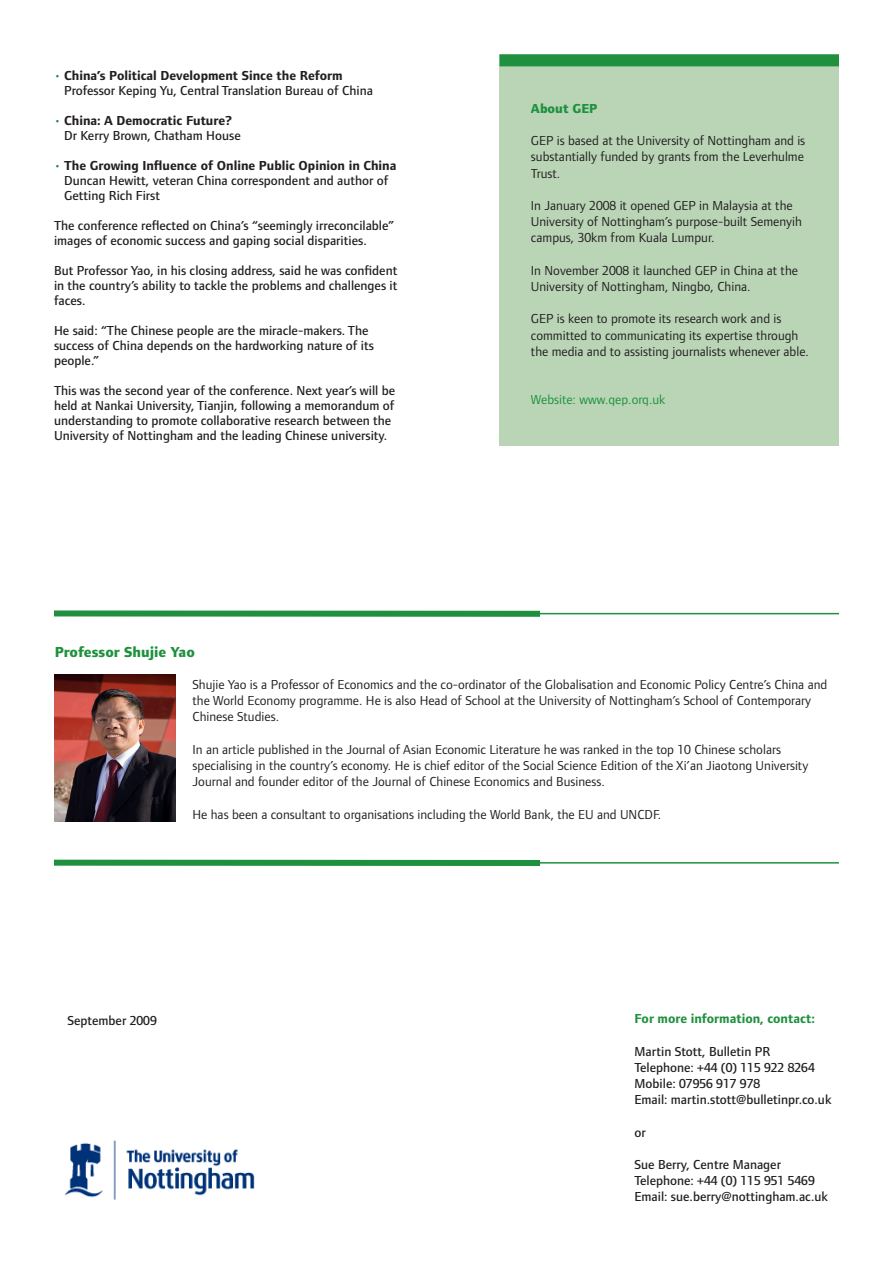
<style>
.page{position:relative;width:893px;height:1263px;background:#fff}
.page>*{position:absolute;margin:0;border:0;box-sizing:border-box;transform-origin:0 0}
.t1{font:800 15px "Foundry Form Sans";color:#1f913e}
.t2{font:13.5px/16.2px "Foundry Form Sans";color:#231f20}
.t3{font:500 13.5px/15px "Foundry Form Sans";color:#231f20}
.t4{font:700 13.5px "Foundry Form Sans";color:#231f20}
.t5{font:700 13.5px "Foundry Form Sans";color:#1f913e}
.t6{font:13.5px "Foundry Form Sans";color:#1f913e}
.t7{font:800 13.5px "Foundry Form Sans";color:#1f913e}
.s1{font-weight:500;color:#1f913e}
</style>
<div class="page">
<div style="left:500px;top:54px;width:339px;height:392px;background:#b9d5b6"></div>
<div style="left:499px;top:54px;width:340px;height:12px;background:#1f913e"></div>
<div style="left:54px;top:610px;width:486px;height:7px;background:#1f913e"></div>
<hr style="left:54px;top:613px;width:785px;height:1px;background:#1f913e">
<img style="left:65px;top:1140px;width:190px;height:60px">
<hr style="left:54px;top:862px;width:785px;height:1px;background:#1f913e">
<div style="left:54px;top:860px;width:486px;height:6px;background:#1f913e"></div>
<img style="left:54px;top:674px;width:121px;height:148px">
<p class="t4" style="left:54px;top:68px;width:290px"><span class="s1">•</span> China’s Political Development Since the Reform</p>
<p class="t3" style="left:64px;top:83px;width:310px">Professor Keping Yu, Central Translation Bureau of China</p>
<p class="t4" style="left:54px;top:113px;width:180px"><span class="s1">•</span> China: A Democratic Future?</p>
<p class="t3" style="left:64px;top:128px;width:178px">Dr Kerry Brown, Chatham House</p>
<p class="t4" style="left:54px;top:158px;width:344px"><span class="s1">•</span> The Growing Influence of Online Public Opinion in China</p>
<p class="t3" style="left:64px;top:173px;width:326px">Duncan Hewitt, veteran China correspondent and author of</p>
<p class="t3" style="left:64px;top:188px;width:98px">Getting Rich First</p>
<p class="t3" style="left:54px;top:218px;width:342px">The conference reflected on China’s “seemingly irreconcilable” images of economic success and gaping social disparities.</p>
<p class="t3" style="left:54px;top:263px;width:345px;text-align:justify">But Professor Yao, in his closing address, said he was confident in the country’s ability to tackle the problems and challenges it faces.</p>
<p class="t3" style="left:54px;top:323px;width:322px">He said: “The Chinese people are the miracle-makers. The success of China depends on the hardworking nature of its people.”</p>
<p class="t3" style="left:54px;top:383px;width:343px">This was the second year of the conference. Next year’s will be held at Nankai University, Tianjin, following a memorandum of understanding to promote collaborative research between the University of Nottingham and the leading Chinese university.</p>
<p class="t7" style="left:531px;top:101px;width:68px">About GEP</p>
<p class="t2" style="left:531px;top:132px;width:276px;text-align:justify">GEP is based at the University of Nottingham and is substantially funded by grants from the Leverhulme Trust.</p>
<p class="t2" style="left:531px;top:197px;width:272px">In January 2008 it opened GEP in Malaysia at the<br>University of Nottingham’s purpose-built Semenyih campus, 30km from Kuala Lumpur.</p>
<p class="t2" style="left:531px;top:262px;width:269px">In November 2008 it launched GEP in China at the<br>University of Nottingham, Ningbo, China.</p>
<p class="t2" style="left:531px;top:311px;width:279px">GEP is keen to promote its research work and is committed to communicating its expertise through the media and to assisting journalists whenever able.</p>
<p class="t6" style="left:531px;top:392px;width:136px">Website: www.gep.org.uk</p>
<p class="t1" style="left:55px;top:643px;width:142px">Professor Shujie Yao</p>
<p class="t2" style="left:193px;top:676px;width:636px">Shujie Yao is a Professor of Economics and the co-ordinator of the Globalisation and Economic Policy Centre’s China and the World Economy programme. He is also Head of School at the University of Nottingham’s School of Contemporary<br>Chinese Studies.</p>
<p class="t2" style="left:193px;top:741px;width:617px">In an article published in the Journal of Asian Economic Literature he was ranked in the top 10 Chinese scholars specialising in the country’s economy. He is chief editor of the Social Science Edition of the Xi’an Jiaotong University<br>Journal and founder editor of the Journal of Chinese Economics and Business.</p>
<p class="t2" style="left:193px;top:806px;width:470px">He has been a consultant to organisations including the World Bank, the EU and UNCDF.</p>
<p class="t3" style="left:68px;top:1013px;width:91px">September 2009</p>
<p class="t5" style="left:634px;top:1011px;width:182px">For more information, contact:</p>
<p class="t3" style="left:634px;top:1043px;width:137px">Martin Stott, Bulletin PR</p>
<p class="t3" style="left:634px;top:1060px;width:182px">Telephone: +44 (0) 115 922 8264</p>
<p class="t3" style="left:634px;top:1076px;width:127px">Mobile: 07956 917 978</p>
<p class="t3" style="left:634px;top:1092px;width:198px">Email: martin.stott@bulletinpr.co.uk</p>
<p class="t3" style="left:634px;top:1124px;width:13px">or</p>
<p class="t3" style="left:634px;top:1157px;width:148px">Sue Berry, Centre Manager</p>
<p class="t3" style="left:634px;top:1173px;width:182px">Telephone: +44 (0) 115 951 5469</p>
<p class="t3" style="left:634px;top:1189px;width:195px">Email: sue.berry@nottingham.ac.uk</p>
</div>
